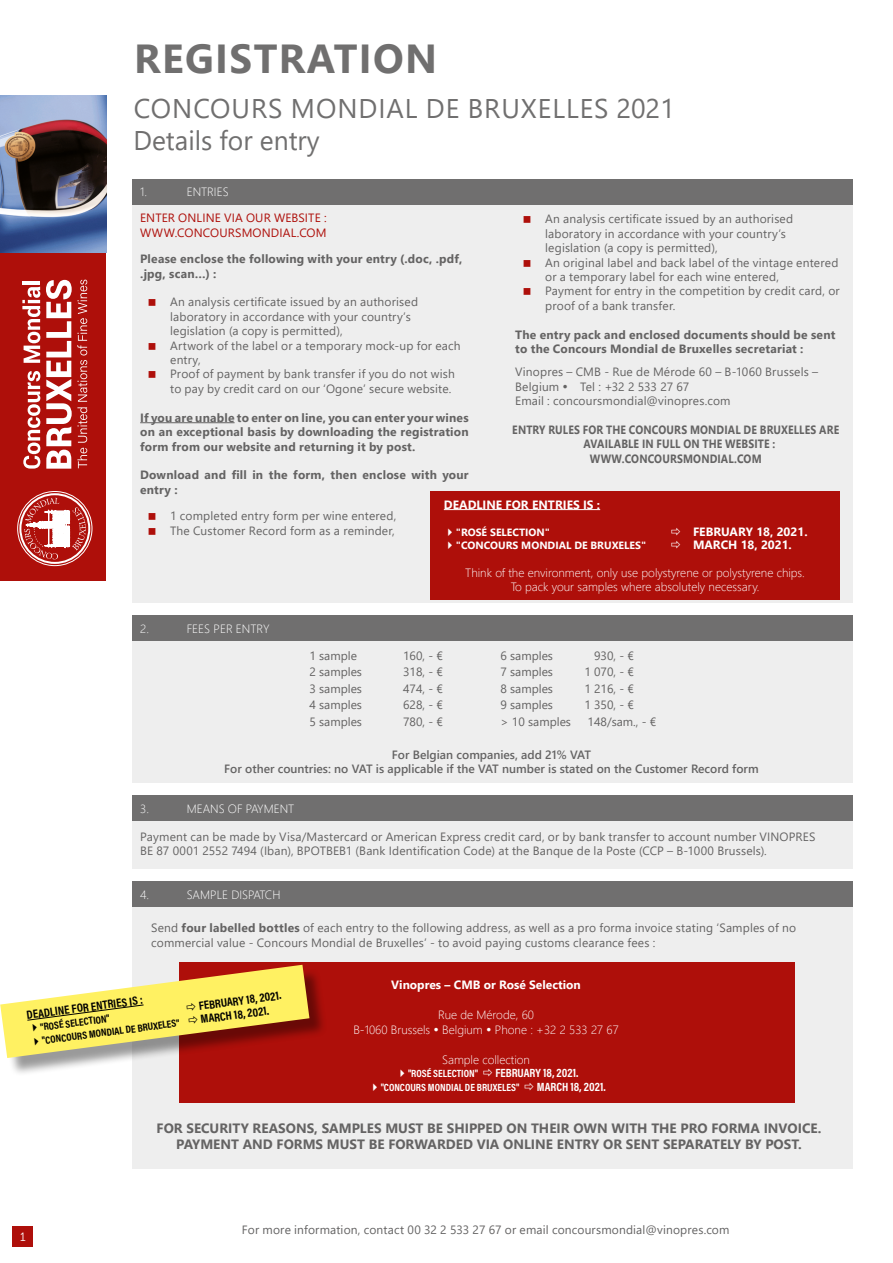
<style>
.page{position:relative;width:893px;height:1263px;background:#fff}
.page>*{position:absolute;margin:0;border:0;box-sizing:border-box;transform-origin:0 0}
.t1{font:700 40.5px "Segoe UI";letter-spacing:.035em;color:#706f6f}
.t2{font:27px/32.4px "Segoe UI";letter-spacing:.035em;color:#706f6f}
.t3{font:700 13.5px/16.2px "Segoe UI";color:#646363;text-align:center}
.t4{font:12px/14.4px "Segoe UI";letter-spacing:.015em;color:#646363}
.t5{font:700 12px/14.4px "Segoe UI";letter-spacing:.015em;color:#646363}
.t6{font:300 12px/15px "Segoe UI";color:#fff;text-align:center}
.t7{font:600 12px/14.4px "Segoe UI";color:#646363;text-align:center}
.t8{font:700 12px "Segoe UI";letter-spacing:.015em;color:#646363;scale:.87 1}
.t9{font:700 12px "Segoe UI";color:#fff}
.t10{font:700 12px "Acumin Pro Cond";color:#000}
.t11{font:12px/14.4px "Segoe UI";letter-spacing:.01em;color:#ae0f0a}
.t12{font:700 12px "Acumin Pro Cond";color:#fff}
.t13{font:12px "Museo Sans 300";color:#fff}
.t14{font:700 10.5px "Acumin Pro Cond";color:#fff}
.t15{font:700 10.5px "Segoe UI";color:#fff}
.t16{font:700 10.5px "Acumin Pro Cond";color:#000}
.s1{font-weight:700}
</style>
<div class="page">
<div style="left:0;top:96px;width:106px;height:484px;background:#ae0f0a"></div>
<svg style="left:23px;top:371px;width:17px;height:98px"></svg>
<svg style="left:22px;top:287px;width:18px;height:76px"></svg>
<hr style="left:22px;top:281px;width:18px;height:3px;background:#fff">
<svg style="left:46px;top:280px;width:41px;height:189px"></svg>
<svg style="left:19px;top:493px;width:71px;height:71px"></svg>
<div style="left:18px;top:491px;width:74px;height:75px;border:1px solid #fff;border-radius:50%"></div>
<img style="left:0;top:95px;width:106px;height:158px">
<div style="left:133px;top:818px;width:720px;height:51px;background:#eee"></div>
<div style="left:133px;top:796px;width:720px;height:25px;background:#706f6f"></div>
<div style="left:133px;top:185px;width:720px;height:418px;background:#eee"></div>
<hr style="left:140px;top:422px;width:95px;height:1px;background:#646363">
<div style="left:133px;top:179px;width:720px;height:26px;background:#706f6f"></div>
<div style="left:133px;top:903px;width:720px;height:266px;background:#eee"></div>
<div style="left:133px;top:881px;width:720px;height:26px;background:#706f6f"></div>
<div style="left:179px;top:963px;width:616px;height:140px;background:#ae0f0a"></div>
<div style="left:133px;top:638px;width:720px;height:145px;background:#eee"></div>
<div style="left:133px;top:616px;width:720px;height:25px;background:#706f6f"></div>
<div style="left:430px;top:492px;width:410px;height:108px;background:#ae0f0a"></div>
<hr style="left:444px;top:509px;width:156px;height:1px;background:#fff">
<div style="left:3px;top:967px;width:325px;height:109px;background:#000;opacity:.4"></div>
<div style="left:13px;top:1226px;width:20px;height:20px;background:#ae0f0a"></div>
<svg style="left:0;top:965px;width:309px;height:93px"></svg>
<h1 class="t1" style="left:134px;top:20px;width:305px">REGISTRATION</h1>
<h2 class="t2" style="left:134px;top:89px;width:543px">CONCOURS MONDIAL DE BRUXELLES 2021<br>Details for entry</h2>
<p class="t6" style="left:140px;top:184px;width:8px">1.</p>
<p class="t6" style="left:187px;top:184px;width:43px">ENTRIES</p>
<p class="t11" style="left:140px;top:210px;width:188px">ENTER ONLINE VIA OUR WEBSITE :<br>WWW.CONCOURSMONDIAL.COM</p>
<p class="t5" style="left:140px;top:251px;width:324px">Please enclose the following with your entry (.doc, .pdf, .jpg, scan…) :</p>
<p class="t4" style="left:170px;top:294px;width:292px">An analysis certificate issued by an authorised laboratory in accordance with your country’s legislation (a copy is permitted),<br>Artwork of the label or a temporary mock-up for each entry,<br>Proof of payment by bank transfer if you do not wish to pay by credit card on our ‘Ogone’ secure website.</p>
<p class="t5" style="left:140px;top:409px;width:330px;text-align:justify">If you are unable to enter on line, you can enter your wines on an exceptional basis by downloading the registration form from our website and returning it by post.</p>
<p class="t5" style="left:140px;top:467px;width:330px">Download and fill in the form, then enclose with your entry :</p>
<p class="t4" style="left:170px;top:508px;width:228px">1 completed entry form per wine entered,<br>The Customer Record form as a reminder,</p>
<p class="t4" style="left:545px;top:211px;width:296px">An analysis certificate issued by an authorised laboratory in accordance with your country’s legislation (a copy is permitted),<br>An original label and back label of the vintage entered or a temporary label for each wine entered,<br>Payment for entry in the competition by credit card, or proof of a bank transfer.</p>
<p class="t5" style="left:515px;top:326px;width:322px">The entry pack and enclosed documents should be sent to the Concours Mondial de Bruxelles secretariat :</p>
<p class="t4" style="left:515px;top:364px;width:304px">Vinopres – CMB - Rue de Mérode 60 – B-1060 Brussels –<br>Belgium • Tel : +32 2 533 27 67<br>Email : concoursmondial@vinopres.com</p>
<p class="t8" style="left:512px;top:418px;width:377px">ENTRY RULES FOR THE CONCOURS MONDIAL DE BRUXELLES ARE</p>
<p class="t8" style="left:584px;top:433px;width:222px">AVAILABLE IN FULL ON THE WEBSITE :</p>
<p class="t8" style="left:590px;top:447px;width:199px">WWW.CONCOURSMONDIAL.COM</p>
<p class="t9" style="left:444px;top:493px;width:158px">DEADLINE FOR ENTRIES IS :</p>
<p class="t15" style="left:444px;top:522px;width:108px">✔"ROSÉ SELECTION"</p>
<p class="t9" style="left:693px;top:520px;width:116px">FEBRUARY 18, 2021.</p>
<p class="t15" style="left:444px;top:535px;width:204px">✔"CONCOURS MONDIAL DE BRUXELES"</p>
<p class="t9" style="left:693px;top:533px;width:100px">MARCH 18, 2021.</p>
<p class="t6" style="left:465px;top:564px;width:341px;line-height:14.4px">Think of the environment, only use polystyrene or polystyrene chips.<br>To pack your samples where absolutely necessary.</p>
<p class="t6" style="left:140px;top:620px;width:10px">2.</p>
<p class="t6" style="left:187px;top:620px;width:85px">FEES PER ENTRY</p>
<p class="t4" style="left:500px;top:647px;width:54px">6 samples</p>
<p class="t4" style="left:594px;top:647px;width:41px">930, - €</p>
<p class="t4" style="left:500px;top:664px;width:54px">7 samples</p>
<p class="t4" style="left:584px;top:664px;width:51px">1 070, - €</p>
<p class="t4" style="left:500px;top:680px;width:54px">8 samples</p>
<p class="t4" style="left:584px;top:680px;width:51px">1 216, - €</p>
<p class="t4" style="left:500px;top:697px;width:54px">9 samples</p>
<p class="t4" style="left:584px;top:697px;width:51px">1 350, - €</p>
<p class="t4" style="left:500px;top:713px;width:72px">&gt; 10 samples</p>
<p class="t4" style="left:588px;top:713px;width:70px">148/sam., - €</p>
<p class="t7" style="left:224px;top:746px;width:536px">For Belgian companies, add 21% VAT<br>For other countries: no VAT is applicable if the VAT number is stated on the Customer Record form</p>
<p class="t4" style="left:309px;top:647px;width:49px">1 sample</p>
<p class="t4" style="left:403px;top:647px;width:41px">160, - €</p>
<p class="t4" style="left:309px;top:664px;width:54px">2 samples</p>
<p class="t4" style="left:403px;top:664px;width:41px">318, - €</p>
<p class="t4" style="left:309px;top:680px;width:54px">3 samples</p>
<p class="t4" style="left:403px;top:680px;width:41px">474, - €</p>
<p class="t4" style="left:309px;top:697px;width:54px">4 samples</p>
<p class="t4" style="left:403px;top:697px;width:41px">628, - €</p>
<p class="t4" style="left:309px;top:713px;width:54px">5 samples</p>
<p class="t4" style="left:403px;top:713px;width:41px">780, - €</p>
<p class="t6" style="left:140px;top:800px;width:10px">3.</p>
<p class="t6" style="left:187px;top:800px;width:109px">MEANS OF PAYMENT</p>
<p class="t4" style="left:140px;top:828px;width:677px">Payment can be made by Visa/Mastercard or American Express credit card, or by bank transfer to account number VINOPRES<br>BE 87 0001 2552 7494 (Iban), BPOTBEB1 (Bank Identification Code) at the Banque de la Poste (CCP – B-1000 Brussels).</p>
<p class="t6" style="left:140px;top:886px;width:11px">4.</p>
<p class="t6" style="left:187px;top:886px;width:95px">SAMPLE DISPATCH</p>
<p class="t4" style="left:151px;top:920px;width:646px">Send <span class="s1">four labelled bottles</span> of each entry to the following address, as well as a pro forma invoice stating ‘Samples of no commercial value - Concours Mondial de Bruxelles’ - to avoid paying customs clearance fees :</p>
<p class="t9" style="left:391px;top:973px;width:191px">Vinopres – CMB or Rosé Selection</p>
<p class="t6" style="left:353px;top:1005px;width:267px">Rue de Mérode, 60<br>B-1060 Brussels • Belgium • Phone : +32 2 533 27 67</p>
<p class="t6" style="left:442px;top:1050px;width:89px">Sample collection</p>
<p class="t14" style="left:396px;top:1066px;width:83px">✔"ROSÉ SELECTION"</p>
<p class="t12" style="left:495px;top:1065px;width:84px">FEBRUARY 18, 2021.</p>
<p class="t14" style="left:369px;top:1080px;width:152px">✔"CONCOURS MONDIAL DE BRUXELES"</p>
<p class="t12" style="left:537px;top:1078px;width:70px">MARCH 18, 2021.</p>
<p class="t3" style="left:157px;top:1119px;width:666px">FOR SECURITY REASONS, SAMPLES MUST BE SHIPPED ON THEIR OWN WITH THE PRO FORMA INVOICE.<br>PAYMENT AND FORMS MUST BE FORWARDED VIA ONLINE ENTRY OR SENT SEPARATELY BY POST.</p>
<p class="t10" style="left:198px;top:997px;width:84px;rotate:-7deg">FEBRUARY 18, 2021.</p>
<p class="t10" style="left:26px;top:1006px;width:119px;rotate:-7deg">DEADLINE FOR ENTRIES IS :</p>
<p class="t10" style="left:200px;top:1011px;width:70px;rotate:-7deg">MARCH 18, 2021.</p>
<p class="t16" style="left:39px;top:1021px;width:71px;rotate:-8deg">"ROSÉ SELECTION"</p>
<p class="t16" style="left:41px;top:1034px;width:140px;rotate:-8deg">"CONCOURS MONDIAL DE BRUXELES"</p>
<p class="t13" style="left:20px;top:1230px;width:7px">1</p>
<p class="t4" style="left:242px;top:1221px;width:489px">For more information, contact 00 32 2 533 27 67 or email concoursmondial@vinopres.com</p>
</div>
